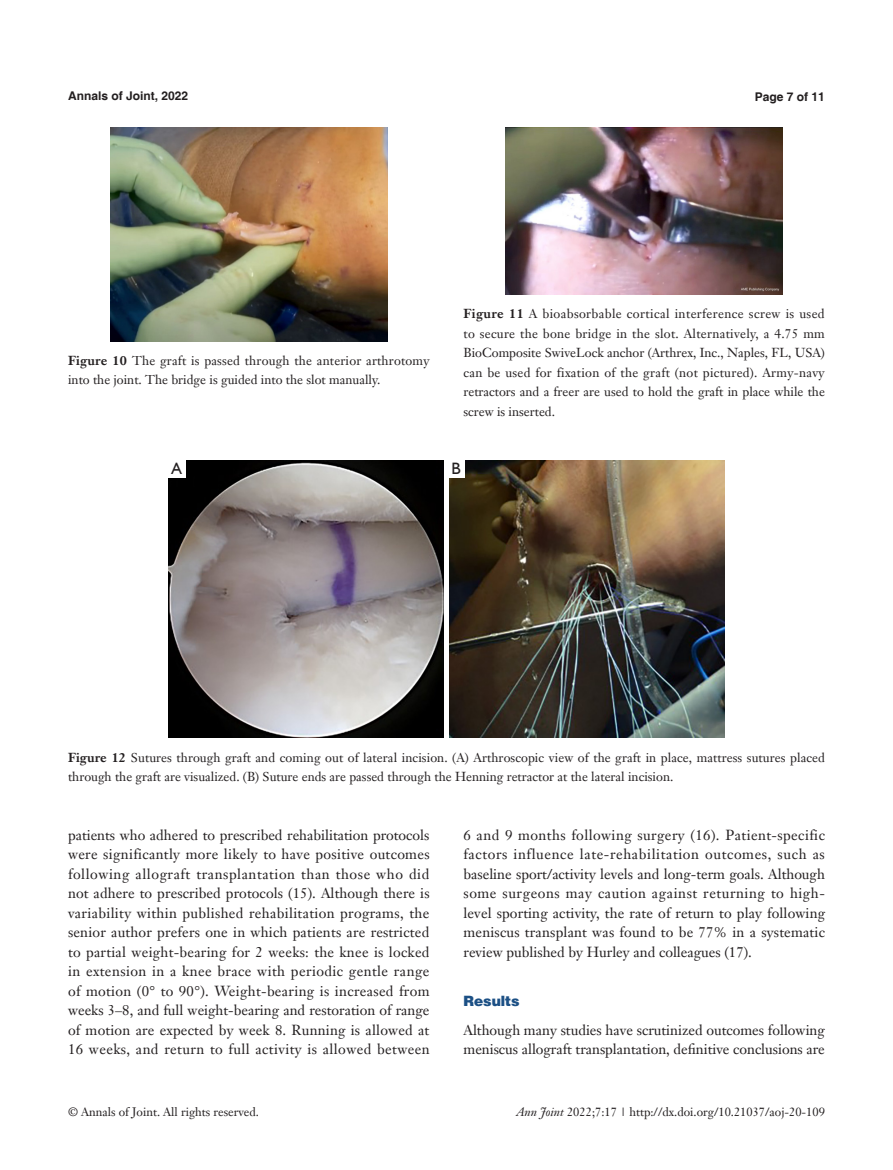
<style>
.page{position:relative;width:893px;height:1170px;background:#fff}
.page>*{position:absolute;margin:0;border:0;box-sizing:border-box;transform-origin:0 0}
.t1{font:16.5px "Humanist 521 BT";color:#231f20}
.t2{font:14.25px/19.5px "Janson Text LT";color:#231f20;text-align:justify}
.t3{font:900 14.25px "Helvetica";color:#1c5085}
.t4{font:12.75px/19.5px "Janson Text LT";color:#231f20}
.t5{font:12px "Janson Text LT";color:#231f20}
.t6{font:700 12px "Helvetica";color:#231f20}
.s1{font-weight:700}
.s2{font-style:italic}
</style>
<div class="page">
<img style="left:111px;top:128px;width:276px;height:213px">
<img style="left:506px;top:128px;width:276px;height:167px">
<img style="left:168px;top:460px;width:557px;height:277px">
<div style="left:444px;top:460px;width:5px;height:277px;background:#fff"></div>
<div style="left:168px;top:460px;width:17px;height:17px;background:#fff"></div>
<div style="left:448px;top:460px;width:17px;height:17px;background:#fff"></div>
<p class="t6" style="left:68px;top:88px;width:122px">Annals of Joint, 2022</p>
<p class="t6" style="left:755px;top:89px;width:72px">Page 7 of 11</p>
<p class="t4" style="left:68px;top:350px;width:363px"><span class="s1">Figure 10</span> The graft is passed through the anterior arthrotomy into the joint. The bridge is guided into the slot manually.</p>
<p class="t4" style="left:463px;top:304px;width:363px;text-align:justify"><span class="s1">Figure 11</span> A bioabsorbable cortical interference screw is used to secure the bone bridge in the slot. Alternatively, a 4.75 mm BioComposite SwiveLock anchor (Arthrex, Inc., Naples, FL, USA) can be used for fixation of the graft (not pictured). Army-navy retractors and a freer are used to hold the graft in place while the screw is inserted.</p>
<p class="t1" style="left:171px;top:458px;width:12px">A</p>
<p class="t1" style="left:451px;top:458px;width:11px">B</p>
<p class="t4" style="left:68px;top:747px;width:758px"><span class="s1">Figure 12</span> Sutures through graft and coming out of lateral incision. (A) Arthroscopic view of the graft in place, mattress sutures placed through the graft are visualized. (B) Suture ends are passed through the Henning retractor at the lateral incision.</p>
<p class="t2" style="left:68px;top:825px;width:363px">patients who adhered to prescribed rehabilitation protocols were significantly more likely to have positive outcomes following allograft transplantation than those who did not adhere to prescribed protocols (15). Although there is variability within published rehabilitation programs, the senior author prefers one in which patients are restricted to partial weight-bearing for 2 weeks: the knee is locked in extension in a knee brace with periodic gentle range of motion (0° to 90°). Weight-bearing is increased from weeks 3–8, and full weight-bearing and restoration of range of motion are expected by week 8. Running is allowed at 16 weeks, and return to full activity is allowed between</p>
<p class="t2" style="left:463px;top:824px;width:363px">6 and 9 months following surgery (16). Patient-specific factors influence late-rehabilitation outcomes, such as baseline sport/activity levels and long-term goals. Although some surgeons may caution against returning to high&shy;level sporting activity, the rate of return to play following meniscus transplant was found to be 77% in a systematic review published by Hurley and colleagues (17).</p>
<p class="t3" style="left:463px;top:991px;width:58px">Results</p>
<p class="t2" style="left:463px;top:1019px;width:363px">Although many studies have scrutinized outcomes following meniscus allograft transplantation, definitive conclusions are</p>
<p class="t5" style="left:68px;top:1104px;width:192px">© Annals of Joint. All rights reserved.</p>
<p class="t5" style="left:516px;top:1104px;width:310px"><span class="s2">Ann Joint</span> 2022;7:17 | http://dx.doi.org/10.21037/aoj-20-109</p>
</div>
